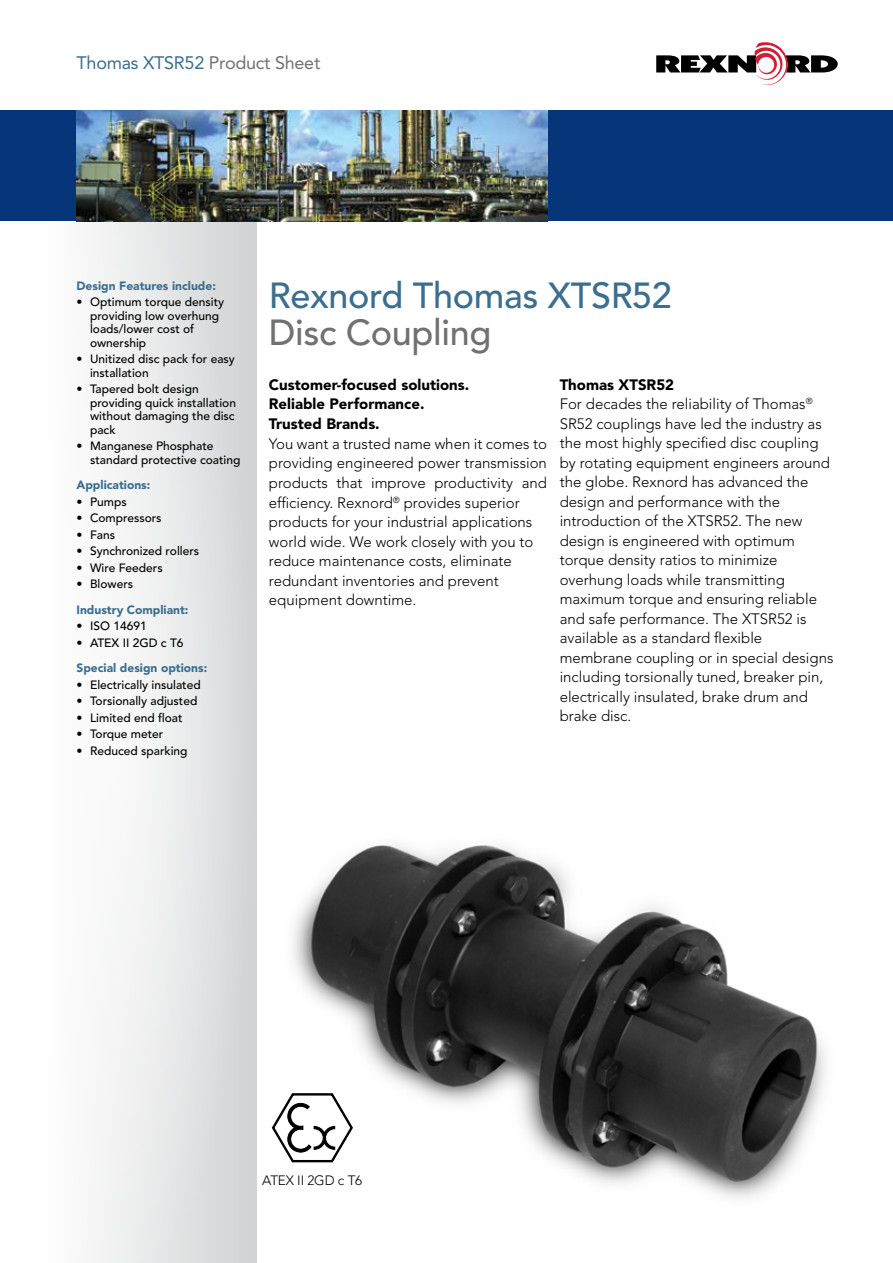
<style>
.page{position:relative;width:893px;height:1263px;background:#fff}
.page>*{position:absolute;margin:0;border:0;box-sizing:border-box;transform-origin:0 0}
.t1{font:500 36px "Avenir LT Std";letter-spacing:-.01em;color:#3b6e8f}
.t2{font:500 36px "Avenir LT Std";letter-spacing:-.01em;color:#717073}
.t3{font:18px "Avenir LT Std";letter-spacing:-.015em;color:#3b6e8f}
.t4{font:300 15px/19.5px "Avenir LT Std";color:#000}
.t5{font:900 15px/19.6px "Avenir LT Std";color:#000}
.t6{font:300 13.5px "Avenir LT Std";letter-spacing:-.01em;color:#000}
.t7{font:500 12px/13.5px "Avenir LT Std";color:#000}
.t8{font:900 12px "Avenir LT Std";color:#3b6e8f}
.s1{color:#717073}
.s2{font-weight:900}
</style>
<div class="page">
<svg style="left:656px;top:42px;width:182px;height:44px"></svg>
<div style="left:0;top:221px;width:257px;height:1042px;background:linear-gradient(to right,#fff,#d7d8da)"></div>
<div style="left:0;top:111px;width:893px;height:110px;background:#06357a"></div>
<img style="left:77px;top:111px;width:470px;height:110px">
<img style="left:293px;top:844px;width:533px;height:354px">
<svg style="left:271px;top:1092px;width:84px;height:71px"></svg>
<p class="t3" style="left:77px;top:52px;width:245px">Thomas XTSR52 <span class="s1">Product Sheet</span></p>
<p class="t8" style="left:77px;top:278px;width:141px">Design Features include:</p>
<p class="t7" style="left:90px;top:295px;width:136px;text-indent:-14px">• Optimum torque density providing low overhung loads/lower cost of ownership</p>
<p class="t7" style="left:90px;top:352px;width:146px;text-indent:-14px">• Unitized disc pack for easy installation</p>
<p class="t7" style="left:90px;top:382px;width:148px;text-indent:-14px">• Tapered bolt design providing quick installation without damaging the disc pack</p>
<p class="t7" style="left:90px;top:439px;width:152px;text-indent:-14px">• Manganese Phosphate standard protective coating</p>
<p class="t8" style="left:77px;top:478px;width:75px">Applications:</p>
<p class="t7" style="left:77px;top:495px;width:52px">• Pumps</p>
<p class="t7" style="left:77px;top:511px;width:87px">• Compressors</p>
<p class="t7" style="left:77px;top:528px;width:40px">• Fans</p>
<p class="t7" style="left:77px;top:544px;width:124px">• Synchronized rollers</p>
<p class="t7" style="left:77px;top:561px;width:88px">• Wire Feeders</p>
<p class="t7" style="left:77px;top:577px;width:58px">• Blowers</p>
<p class="t8" style="left:77px;top:602px;width:113px">Industry Compliant:</p>
<p class="t7" style="left:77px;top:619px;width:72px">• ISO 14691</p>
<p class="t7" style="left:77px;top:636px;width:109px">• ATEX II 2GD c T6</p>
<p class="t8" style="left:77px;top:661px;width:132px">Special design options:</p>
<p class="t7" style="left:77px;top:678px;width:126px">• Electrically insulated</p>
<p class="t7" style="left:77px;top:694px;width:122px">• Torsionally adjusted</p>
<p class="t7" style="left:77px;top:711px;width:107px">• Limited end float</p>
<p class="t7" style="left:77px;top:727px;width:88px">• Torque meter</p>
<p class="t7" style="left:77px;top:744px;width:113px">• Reduced sparking</p>
<h1 class="t1" style="left:269px;top:275px;width:405px">Rexnord Thomas XTSR52</h1>
<h1 class="t2" style="left:269px;top:312px;width:224px">Disc Coupling</h1>
<p class="t5" style="left:269px;top:375px;width:202px">Customer-focused solutions.<br>Reliable Performance.<br>Trusted Brands.</p>
<p class="t4" style="left:269px;top:434px;width:279px">You want a trusted name when it comes to providing engineered power transmission products that improve productivity and efficiency. Rexnord<sup>®</sup> provides superior products for your industrial applications world wide. We work closely with you to reduce maintenance costs, eliminate redundant inventories and prevent equipment downtime.</p>
<p class="t4" style="left:560px;top:375px;width:275px"><span class="s2">Thomas XTSR52<br></span>For decades the reliability of Thomas<sup>® </sup>SR52 couplings have led the industry as the most highly specified disc coupling by rotating equipment engineers around the globe. Rexnord has advanced the design and performance with the introduction of the XTSR52. The new design is engineered with optimum torque density ratios to minimize overhung loads while transmitting maximum torque and ensuring reliable and safe performance. The XTSR52 is available as a standard flexible membrane coupling or in special designs including torsionally tuned, breaker pin, electrically insulated, brake drum and brake disc.</p>
<p class="t6" style="left:262px;top:1172px;width:102px">ATEX II 2GD c T6</p>
</div>
